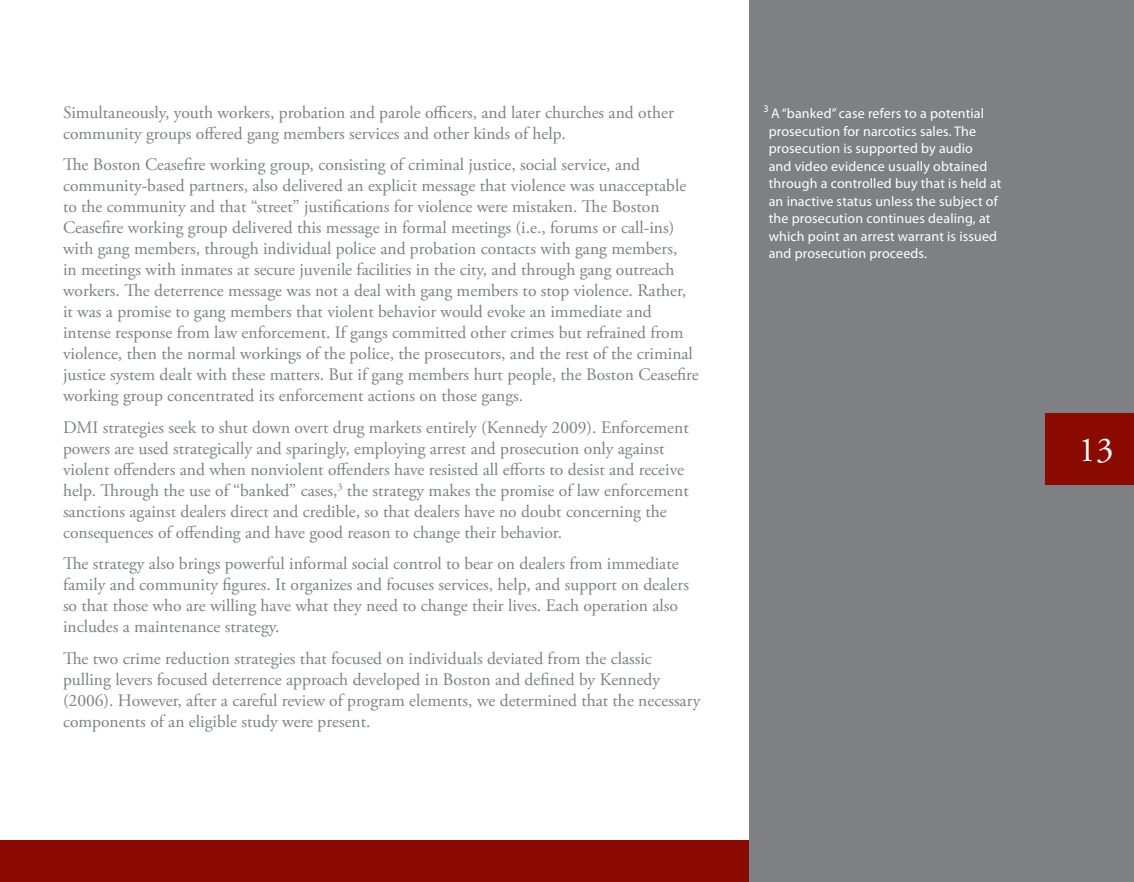
<style>
.page{position:relative;width:1134px;height:882px;background:#fff}
.page>*{position:absolute;margin:0;border:0;box-sizing:border-box;transform-origin:0 0}
.t1{font:35px "Adobe Garamond Pro";color:#fff}
.Body_Copy{font:17.5px/21px "Adobe Garamond Pro";color:#7e8083}
.Footnote_text{font:14px/17.5px "Myriad Pro";letter-spacing:.01em;color:#fff}
</style>
<div class="page">
<div style="left:0;top:840px;width:752px;height:42px;background:#8b0a02"></div>
<div style="left:749px;top:0;width:385px;height:882px;background:#7e8083"></div>
<div style="left:1045px;top:413px;width:89px;height:72px;background:#8b0a02"></div>
<p class="Body_Copy" style="left:63px;top:102px;width:612px">Simultaneously, youth workers, probation and parole officers, and later churches and other community groups offered gang members services and other kinds of help.</p>
<p class="Body_Copy" style="left:63px;top:155px;width:637px">The Boston Ceasefire working group, consisting of criminal justice, social service, and community-based partners, also delivered an explicit message that violence was unacceptable to the community and that “street” justifications for violence were mistaken. The Boston Ceasefire working group delivered this message in formal meetings (i.e., forums or call-ins) with gang members, through individual police and probation contacts with gang members,<br>in meetings with inmates at secure juvenile facilities in the city, and through gang outreach workers. The deterrence message was not a deal with gang members to stop violence. Rather, it was a promise to gang members that violent behavior would evoke an immediate and intense response from law enforcement. If gangs committed other crimes but refrained from violence, then the normal workings of the police, the prosecutors, and the rest of the criminal justice system dealt with these matters. But if gang members hurt people, the Boston Ceasefire working group concentrated its enforcement actions on those gangs.</p>
<p class="Body_Copy" style="left:63px;top:417px;width:627px">DMI strategies seek to shut down overt drug markets entirely (Kennedy 2009). Enforcement powers are used strategically and sparingly, employing arrest and prosecution only against violent offenders and when nonviolent offenders have resisted all efforts to desist and receive help. Through the use of “banked” cases,<sup>3</sup> the strategy makes the promise of law enforcement sanctions against dealers direct and credible, so that dealers have no doubt concerning the consequences of offending and have good reason to change their behavior.</p>
<p class="Body_Copy" style="left:63px;top:554px;width:628px">The strategy also brings powerful informal social control to bear on dealers from immediate family and community figures. It organizes and focuses services, help, and support on dealers so that those who are willing have what they need to change their lives. Each operation also includes a maintenance strategy.</p>
<p class="Body_Copy" style="left:63px;top:648px;width:639px">The two crime reduction strategies that focused on individuals deviated from the classic pulling levers focused deterrence approach developed in Boston and defined by Kennedy (2006). However, after a careful review of program elements, we determined that the necessary components of an eligible study were present.</p>
<p class="Footnote_text" style="left:769px;top:104px;width:234px;text-indent:-5px"><sup>3</sup> A “banked” case refers to a potential prosecution for narcotics sales. The prosecution is supported by audio<br>and video evidence usually obtained through a controlled buy that is held at an inactive status unless the subject of the prosecution continues dealing, at which point an arrest warrant is issued and prosecution proceeds.</p>
<h1 class="t1" style="left:1079px;top:429px;width:36px">13</h1>
</div>
